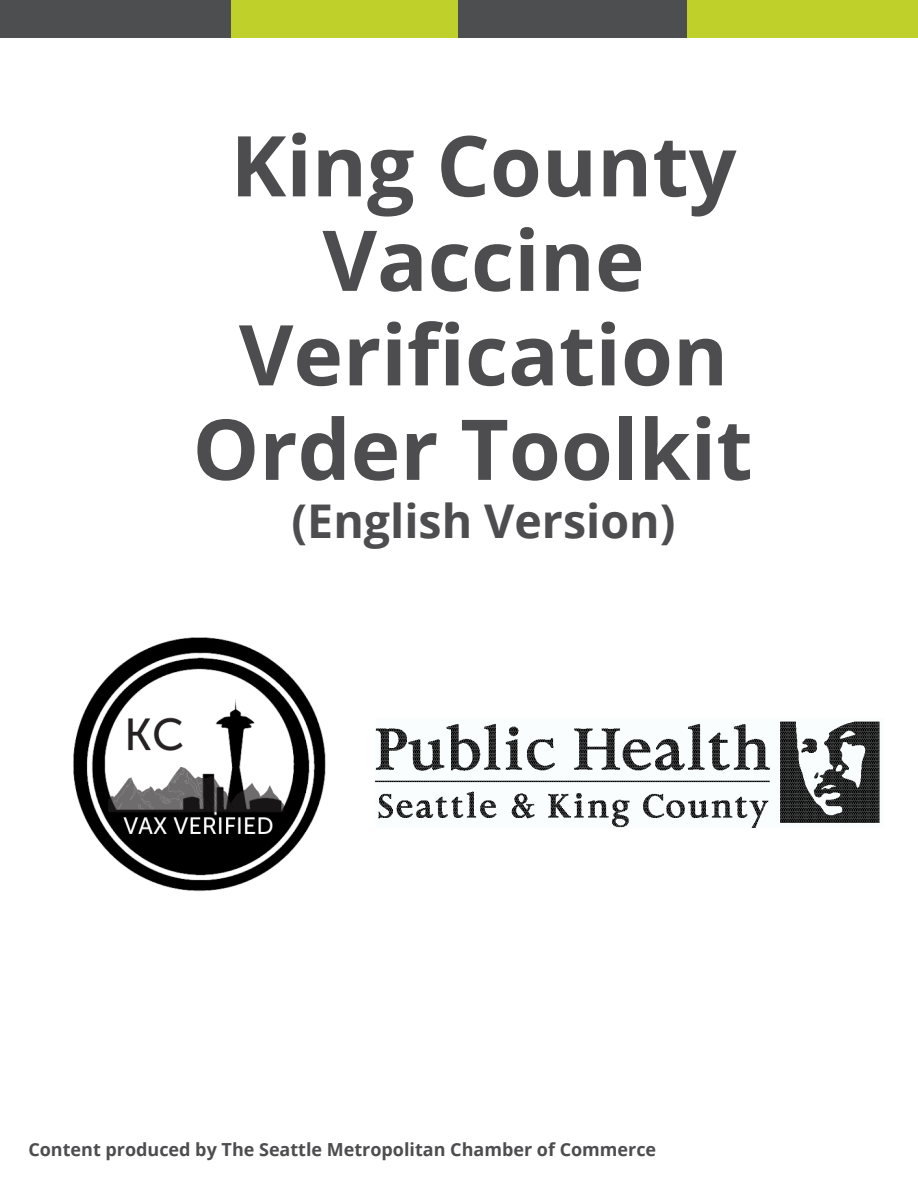
<style>
.page{position:relative;width:918px;height:1188px;background:#fff}
.page>*{position:absolute;margin:0;border:0;box-sizing:border-box;transform-origin:0 0}
.t1{font:700 84px/94.5px "Open Sans";color:#4d4d4f;text-align:center}
.t2{font:700 46.5px "Open Sans";color:#4d4d4f}
.t3{font:700 18px "Open Sans";color:#4d4d4f}
</style>
<div class="page">
<div style="left:227px;top:0;width:231px;height:37px;background:#bfd02b"></div>
<div style="left:458px;top:0;width:231px;height:37px;background:#4c4e4f"></div>
<div style="left:687px;top:0;width:231px;height:37px;background:#bfd02b"></div>
<div style="left:0;top:0;width:231px;height:37px;background:#4c4e4f"></div>
<img style="left:73px;top:637px;width:253px;height:254px">
<img style="left:375px;top:721px;width:505px;height:107px">
<h1 class="t1" style="left:193px;top:117px;width:562px">King County<br>Vaccine<br>Verification<br>Order Toolkit</h1>
<h2 class="t2" style="left:292px;top:489px;width:385px">(English Version)</h2>
<p class="t3" style="left:28px;top:1137px;width:629px">Content produced by The Seattle Metropolitan Chamber of Commerce</p>
</div>
